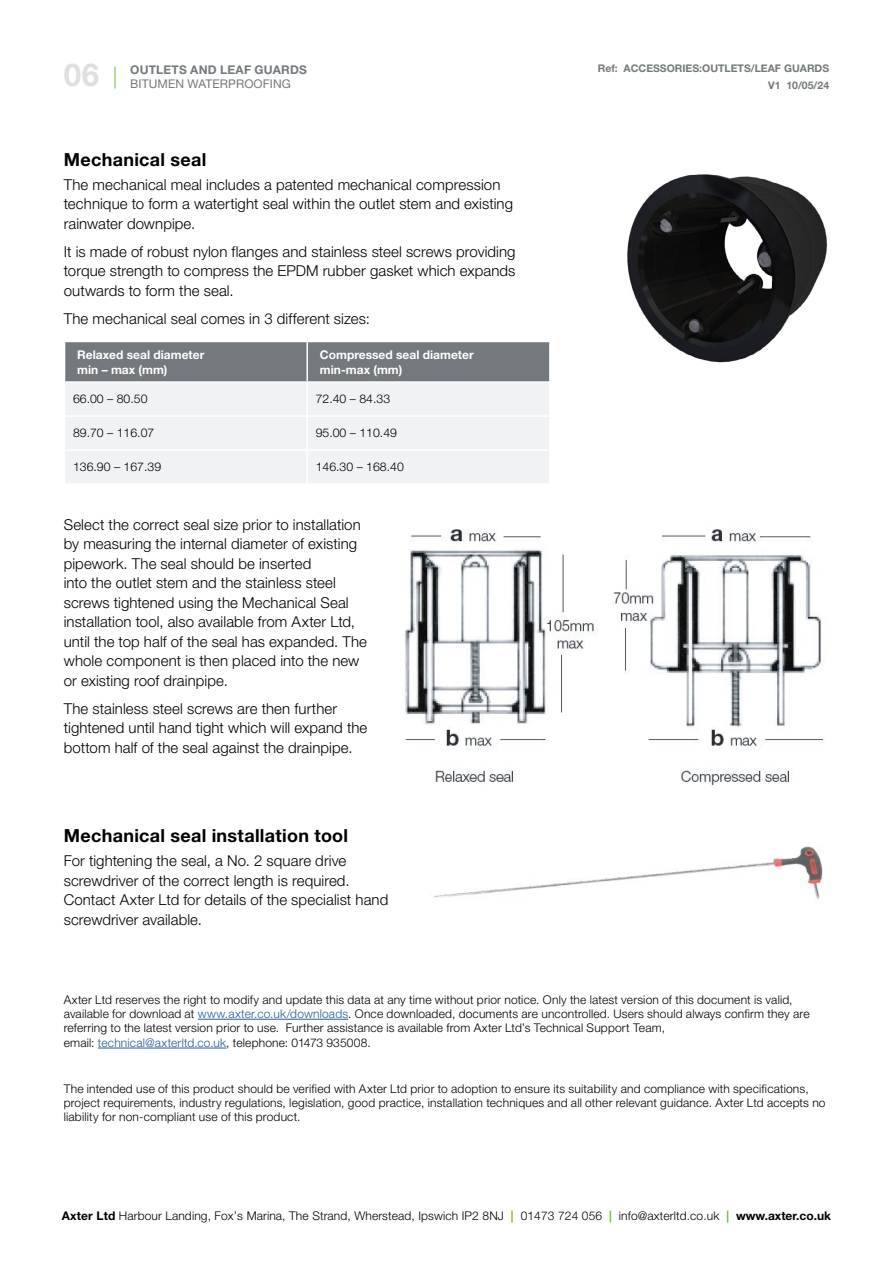
<style>
.page{position:relative;width:893px;height:1263px;background:#fff}
.page>*{position:absolute;margin:0;border:0;box-sizing:border-box;transform-origin:0 0}
.t1{font:700 31.5px "Helvetica Neue LT Std";color:#dddfe1}
.t2{font:700 18px "Helvetica Neue LT Std";letter-spacing:.015em;color:#000}
.t3{font:300 15px/19.5px "Helvetica Neue LT Std";letter-spacing:.005em;color:#000}
.t4{font:300 12px/14.4px "Helvetica Neue LT Std";letter-spacing:.015em;color:#000}
.t5{font:700 12px/15px "Helvetica Neue LT Std";color:#fff}
.t6{font:700 12px "Helvetica Neue LT Std";letter-spacing:.02em;color:#73797c}
.t7{font:12px "Helvetica Neue LT Std";letter-spacing:.01em;color:#73797c}
.t8{font:700 10.5px/17px "Helvetica Neue LT Std";color:#73797c;text-align:right}
.s1{color:#275b9b}
.s2{font-weight:700}
.s3{font-weight:700;color:#76b82a}
</style>
<div class="page">
<svg style="left:115px;top:66px;width:1px;height:23px"></svg>
<hr style="left:198px;top:1019px;width:150px;height:1px;background:#275b9b">
<hr style="left:98px;top:1048px;width:128px;height:1px;background:#275b9b">
<div style="left:65px;top:342px;width:484px;height:39px;background:#73797c"></div>
<div style="left:66px;top:383px;width:483px;height:100px;background:#f1f2f3"></div>
<hr style="left:306px;top:383px;width:2px;height:32px;background:#fff">
<hr style="left:64px;top:415px;width:243px;height:2px;background:#fff">
<hr style="left:307px;top:415px;width:244px;height:2px;background:#fff">
<hr style="left:306px;top:417px;width:2px;height:32px;background:#fff">
<hr style="left:64px;top:449px;width:243px;height:2px;background:#fff">
<hr style="left:307px;top:449px;width:244px;height:2px;background:#fff">
<hr style="left:306px;top:451px;width:2px;height:32px;background:#fff">
<hr style="left:306px;top:342px;width:2px;height:39px;background:#fff">
<img style="left:627px;top:174px;width:201px;height:189px">
<img style="left:405px;top:529px;width:419px;height:257px">
<img style="left:434px;top:846px;width:389px;height:53px">
<h1 class="t1" style="left:64px;top:56px;width:37px">06</h1>
<p class="t6" style="left:130px;top:62px;width:178px">OUTLETS AND LEAF GUARDS</p>
<p class="t7" style="left:130px;top:76px;width:162px">BITUMEN WATERPROOFING</p>
<p class="t2" style="left:64px;top:148px;width:144px">Mechanical seal</p>
<p class="t3" style="left:64px;top:174px;width:451px">The mechanical meal includes a patented mechanical compression technique to form a watertight seal within the outlet stem and existing rainwater downpipe.</p>
<p class="t3" style="left:64px;top:241px;width:453px;text-align:justify">It is made of robust nylon flanges and stainless steel screws providing torque strength to compress the EPDM rubber gasket which expands outwards to form the seal.</p>
<p class="t3" style="left:64px;top:308px;width:308px">The mechanical seal comes in 3 different sizes:</p>
<p class="t5" style="left:77px;top:346px;width:129px">Relaxed seal diameter min – max (mm)</p>
<p class="t5" style="left:320px;top:346px;width:155px">Compressed seal diameter min-max (mm)</p>
<p class="t4" style="left:73px;top:392px;width:76px">66.00 – 80.50</p>
<p class="t4" style="left:316px;top:392px;width:76px">72.40 – 84.33</p>
<p class="t4" style="left:73px;top:426px;width:83px">89.70 – 116.07</p>
<p class="t4" style="left:316px;top:426px;width:83px">95.00 – 110.49</p>
<p class="t4" style="left:73px;top:460px;width:90px">136.90 – 167.39</p>
<p class="t4" style="left:316px;top:460px;width:90px">146.30 – 168.40</p>
<p class="t3" style="left:64px;top:514px;width:305px">Select the correct seal size prior to installation by measuring the internal diameter of existing pipework. The seal should be inserted<br>into the outlet stem and the stainless steel screws tightened using the Mechanical Seal installation tool, also available from Axter Ltd, until the top half of the seal has expanded. The whole component is then placed into the new or existing roof drainpipe.</p>
<p class="t3" style="left:64px;top:698px;width:305px">The stainless steel screws are then further tightened until hand tight which will expand the bottom half of the seal against the drainpipe.</p>
<p class="t2" style="left:64px;top:825px;width:286px">Mechanical seal installation tool</p>
<p class="t3" style="left:64px;top:851px;width:326px">For tightening the seal, a No. 2 square drive screwdriver of the correct length is required.<br>Contact Axter Ltd for details of the specialist hand screwdriver available.</p>
<p class="t8" style="left:598px;top:59px;width:233px">Ref: ACCESSORIES:OUTLETS/LEAF GUARDS<br>V1 10/05/24</p>
<p class="t4" style="left:64px;top:992px;width:747px">Axter Ltd reserves the right to modify and update this data at any time without prior notice. Only the latest version of this document is valid, available for download at <span class="s1">www.axter.co.uk/downloads</span>. Once downloaded, documents are uncontrolled. Users should always confirm they are referring to the latest version prior to use. Further assistance is available from Axter Ltd’s Technical Support Team,<br>email: <span class="s1">technical@axterltd.co.uk</span>, telephone: 01473 935008.</p>
<p class="t4" style="left:64px;top:1081px;width:763px">The intended use of this product should be verified with Axter Ltd prior to adoption to ensure its suitability and compliance with specifications, project requirements, industry regulations, legislation, good practice, installation techniques and all other relevant guidance. Axter Ltd accepts no liability for non-compliant use of this product.</p>
<p class="t4" style="left:62px;top:1208px;width:770px"><span class="s2">Axter Ltd</span> Harbour Landing, Fox’s Marina, The Strand, Wherstead, Ipswich IP2 8NJ <span class="s3">|</span> 01473 724 056 <span class="s3">|</span> info@axterltd.co.uk <span class="s3">|</span> <span class="s2">www.axter.co.uk</span></p>
</div>
